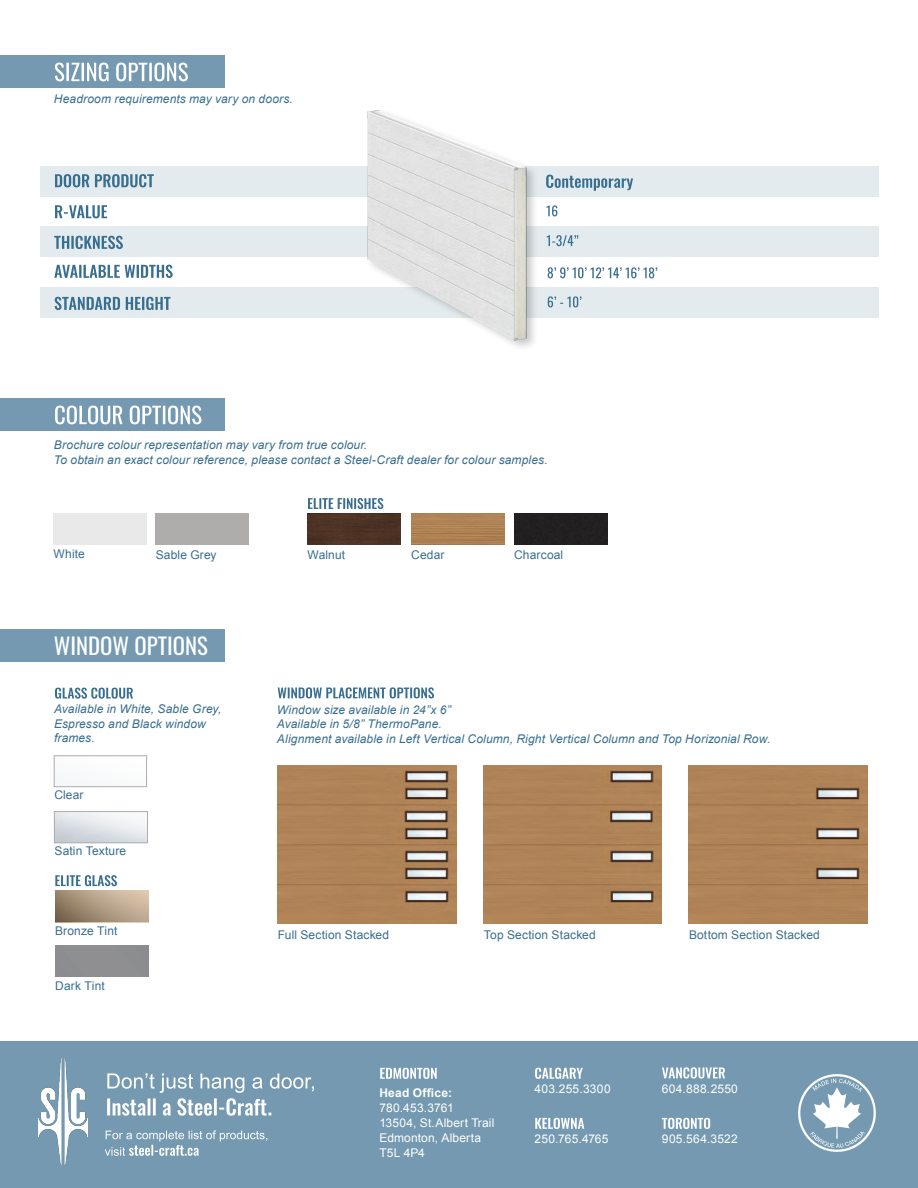
<style>
.page{position:relative;width:918px;height:1188px;background:#fff}
.page>*{position:absolute;margin:0;border:0;box-sizing:border-box;transform-origin:0 0}
.t1{font:22.8px "Oswald";color:#fff}
.t2{font:italic 12px/14.4px "Arial";letter-spacing:.01em;color:#386e8f}
.t3{font:12px "Arial";letter-spacing:.01em;color:#386e8f}
.t4{font:12px/15px "Arial";letter-spacing:.015em;color:#fff}
.t5{font:700 12px "Arial";letter-spacing:.025em;color:#fff}
</style>
<div class="page">
<div style="left:0;top:55px;width:224px;height:33px;background:#7499b0"></div>
<div style="left:0;top:398px;width:224px;height:33px;background:#7499b0"></div>
<div style="left:0;top:629px;width:224px;height:32px;background:#7499b0"></div>
<div style="left:41px;top:166px;width:838px;height:30px;background:#e3ebef"></div>
<div style="left:41px;top:226px;width:838px;height:31px;background:#e3ebef"></div>
<div style="left:41px;top:287px;width:838px;height:30px;background:#e3ebef"></div>
<img style="left:347px;top:110px;width:194px;height:232px">
<svg style="left:546px;top:175px;width:87px;height:16px"></svg>
<svg style="left:55px;top:63px;width:133px;height:18px"></svg>
<svg style="left:55px;top:205px;width:52px;height:13px"></svg>
<svg style="left:54px;top:265px;width:119px;height:13px"></svg>
<svg style="left:55px;top:297px;width:115px;height:13px"></svg>
<svg style="left:54px;top:236px;width:69px;height:13px"></svg>
<svg style="left:547px;top:235px;width:31px;height:11px"></svg>
<svg style="left:546px;top:205px;width:11px;height:11px"></svg>
<svg style="left:548px;top:267px;width:109px;height:11px"></svg>
<svg style="left:548px;top:296px;width:33px;height:11px"></svg>
<svg style="left:55px;top:406px;width:146px;height:18px"></svg>
<svg style="left:55px;top:174px;width:99px;height:13px"></svg>
<svg style="left:55px;top:688px;width:78px;height:11px"></svg>
<svg style="left:278px;top:687px;width:156px;height:11px"></svg>
<div style="left:54px;top:514px;width:93px;height:31px;background:#e9e9e9"></div>
<div style="left:156px;top:514px;width:93px;height:31px;background:#aeadac"></div>
<svg style="left:308px;top:498px;width:75px;height:11px"></svg>
<img style="left:689px;top:766px;width:178px;height:157px">
<img style="left:483px;top:766px;width:179px;height:157px">
<img style="left:278px;top:766px;width:178px;height:157px">
<div style="left:514px;top:514px;width:93px;height:31px;background:#222020"></div>
<div style="left:308px;top:514px;width:93px;height:31px;background:#4d3324"></div>
<img style="left:411px;top:514px;width:93px;height:31px">
<div style="left:54px;top:811px;width:94px;height:32px;border:1px solid #aeadac"></div>
<div style="left:54px;top:756px;width:93px;height:31px;border:1px solid #aeadac"></div>
<svg style="left:55px;top:875px;width:62px;height:11px"></svg>
<svg style="left:55px;top:891px;width:93px;height:31px;background:#ad9981"></svg>
<div style="left:0;top:1041px;width:918px;height:147px;background:#7499b0"></div>
<img style="left:39px;top:1059px;width:48px;height:105px">
<img style="left:799px;top:1075px;width:76px;height:76px">
<svg style="left:535px;top:1118px;width:49px;height:11px"></svg>
<svg style="left:662px;top:1118px;width:48px;height:11px"></svg>
<svg style="left:535px;top:1068px;width:48px;height:11px"></svg>
<svg style="left:662px;top:1067px;width:63px;height:12px"></svg>
<svg style="left:380px;top:1068px;width:57px;height:11px"></svg>
<svg style="left:107px;top:1073px;width:207px;height:43px"></svg>
<svg style="left:105px;top:1130px;width:162px;height:26px"></svg>
<p class="t2" style="left:54px;top:92px;width:240px">Headroom requirements may vary on doors.</p>
<p class="t2" style="left:54px;top:438px;width:495px">Brochure colour representation may vary from true colour.<br>To obtain an exact colour reference, please contact a Steel-Craft dealer for colour samples.</p>
<p class="t3" style="left:54px;top:545px;width:33px">White</p>
<p class="t3" style="left:156px;top:546px;width:62px">Sable Grey</p>
<h1 class="t1" style="left:54px;top:625px;width:155px">WINDOW OPTIONS</h1>
<p class="t3" style="left:308px;top:547px;width:39px">Walnut</p>
<p class="t3" style="left:411px;top:547px;width:35px">Cedar</p>
<p class="t3" style="left:514px;top:547px;width:51px">Charcoal</p>
<p class="t2" style="left:54px;top:702px;width:169px">Available in White, Sable Grey,<br>Espresso and Black window frames.</p>
<p class="t2" style="left:277px;top:703px;width:495px">Window size available in 24”x 6”<br>Available in 5/8” ThermoPane.<br>Alignment available in Left Vertical Column, Right Vertical Column and Top Horizonial Row.</p>
<p class="t3" style="left:54px;top:787px;width:31px">Clear</p>
<p class="t3" style="left:55px;top:843px;width:73px">Satin Texture</p>
<p class="t3" style="left:55px;top:923px;width:64px">Bronze Tint</p>
<p class="t3" style="left:55px;top:978px;width:51px">Dark Tint</p>
<p class="t3" style="left:278px;top:927px;width:113px">Full Section Stacked</p>
<p class="t3" style="left:484px;top:927px;width:113px">Top Section Stacked</p>
<p class="t3" style="left:689px;top:927px;width:132px">Bottom Section Stacked</p>
<p class="t5" style="left:379px;top:1084px;width:74px">Head Office:</p>
<p class="t4" style="left:379px;top:1100px;width:117px">780.453.3761<br>13504, St.Albert Trail<br>Edmonton, Alberta<br>T5L 4P4</p>
<p class="t4" style="left:535px;top:1082px;width:78px">403.255.3300</p>
<p class="t4" style="left:535px;top:1132px;width:75px">250.765.4765</p>
<p class="t4" style="left:662px;top:1081px;width:78px">604.888.2550</p>
<p class="t4" style="left:662px;top:1132px;width:78px">905.564.3522</p>
</div>
